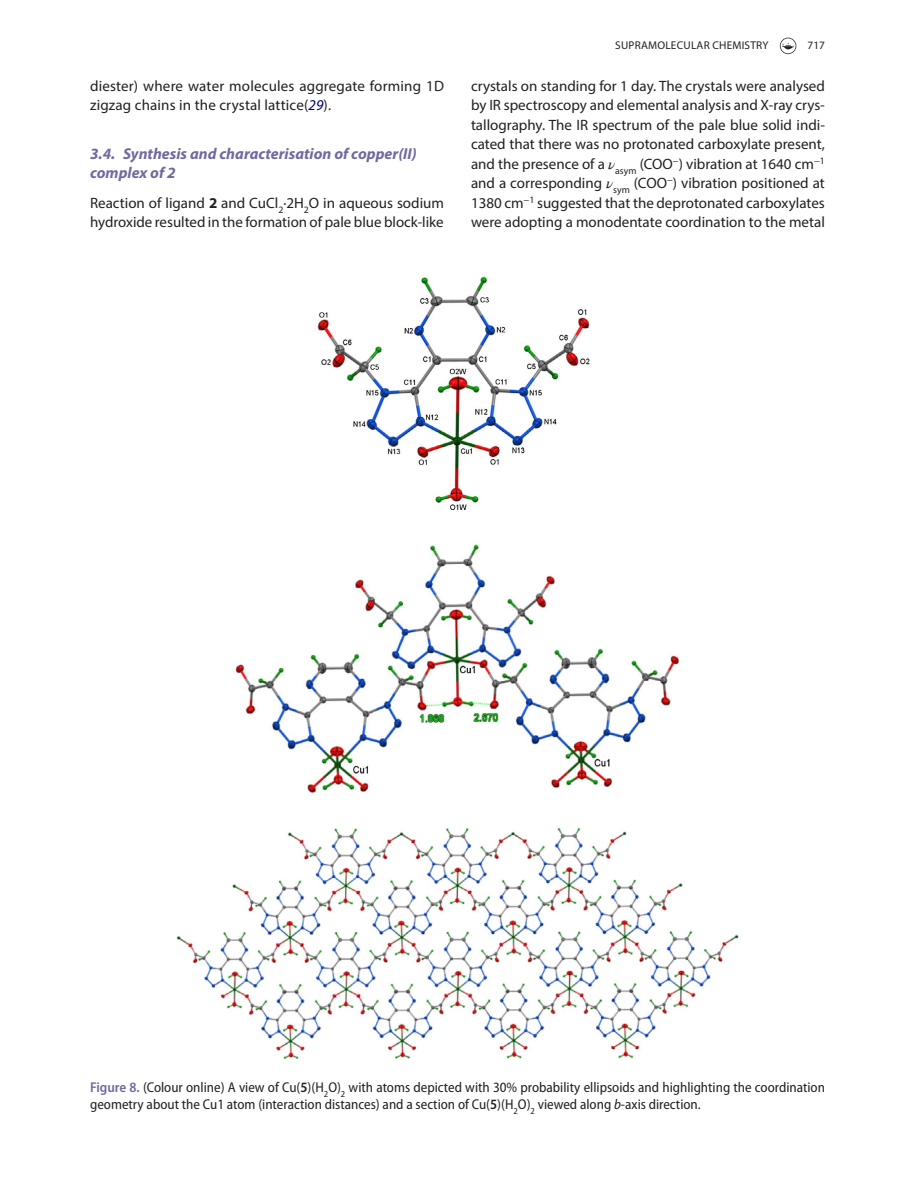
<style>
.page{position:relative;width:915px;height:1191px;background:#fff}
.page>*{position:absolute;margin:0;border:0;box-sizing:border-box;transform-origin:0 0}
.t1{font:italic 700 15.75px/19.5px "Myriad Pro";color:#7368a0}
.t2{font:15px/19.5px "Myriad Pro";color:#231f20}
.t3{font:semi-condensed 14.25px/16.5px "Myriad Pro";color:#231f20}
.t4{font:11.25px "Myriad Pro";letter-spacing:.02em;color:#231f20}
.s1{font-style:italic;color:#000080}
.s2{font-weight:700}
.s3{font-family:"STIX";font-style:italic}
.s4{font-weight:600;color:#7368a0}
.s5{font-weight:600}
.s6{font-style:italic}
</style>
<div class="page">
<svg style="left:779px;top:38px;width:17px;height:16px"></svg>
<img style="left:176px;top:276px;width:563px;height:784px">
<p class="t2" style="left:90px;top:76px;width:355px">diester) where water molecules aggregate forming 1D zigzag chains in the crystal lattice(<span class="s1">29</span>).</p>
<p class="t1" style="left:90px;top:143px;width:328px">3.4. Synthesis and characterisation of copper(II) complex of 2</p>
<p class="t2" style="left:90px;top:193px;width:355px">Reaction of ligand <span class="s2">2</span> and CuCl<sub>2</sub>·2H<sub>2</sub>O in aqueous sodium hydroxide resulted in the formation of pale blue block-like</p>
<p class="t4" style="left:615px;top:39px;width:111px">Supramolecu lar Chemist</p>
<p class="t4" style="left:756px;top:39px;width:14px">ry</p>
<p class="t4" style="left:807px;top:39px;width:19px">717</p>
<p class="t2" style="left:471px;top:76px;width:355px;text-align:justify">crystals on standing for 1 day. The crystals were analysed by IR spectroscopy and elemental analysis and X-ray crys&shy;tallography. The IR spectrum of the pale blue solid indi&shy;cated that there was no protonated carboxylate present, and the presence of a <span class="s3">ν</span><sub>asym</sub> (COO<sup>−</sup>) vibration at 1640 cm<sup>−1 </sup>and a corresponding <span class="s3">ν</span><sub>sym</sub> (COO<sup>−</sup>) vibration positioned at 1380 cm<sup>−1</sup> suggested that the deprotonated carboxylates were adopting a monodentate coordination to the metal</p>
<p class="t3" style="left:90px;top:1079px;width:736px"><span class="s4">Figure 8.</span> (Colour online) A view of Cu(<span class="s5">5</span>)(H <sub>2</sub>O)<sub>2</sub> with atoms depicted with 30% probability ellipsoids and highlighting the coordination geometry about the Cu1 atom (interaction distances) and a section of Cu(<span class="s5">5</span>)(H <sub>2</sub>O)<sub>2</sub> viewed along <span class="s6">b</span>-axis direction.</p>
</div>
